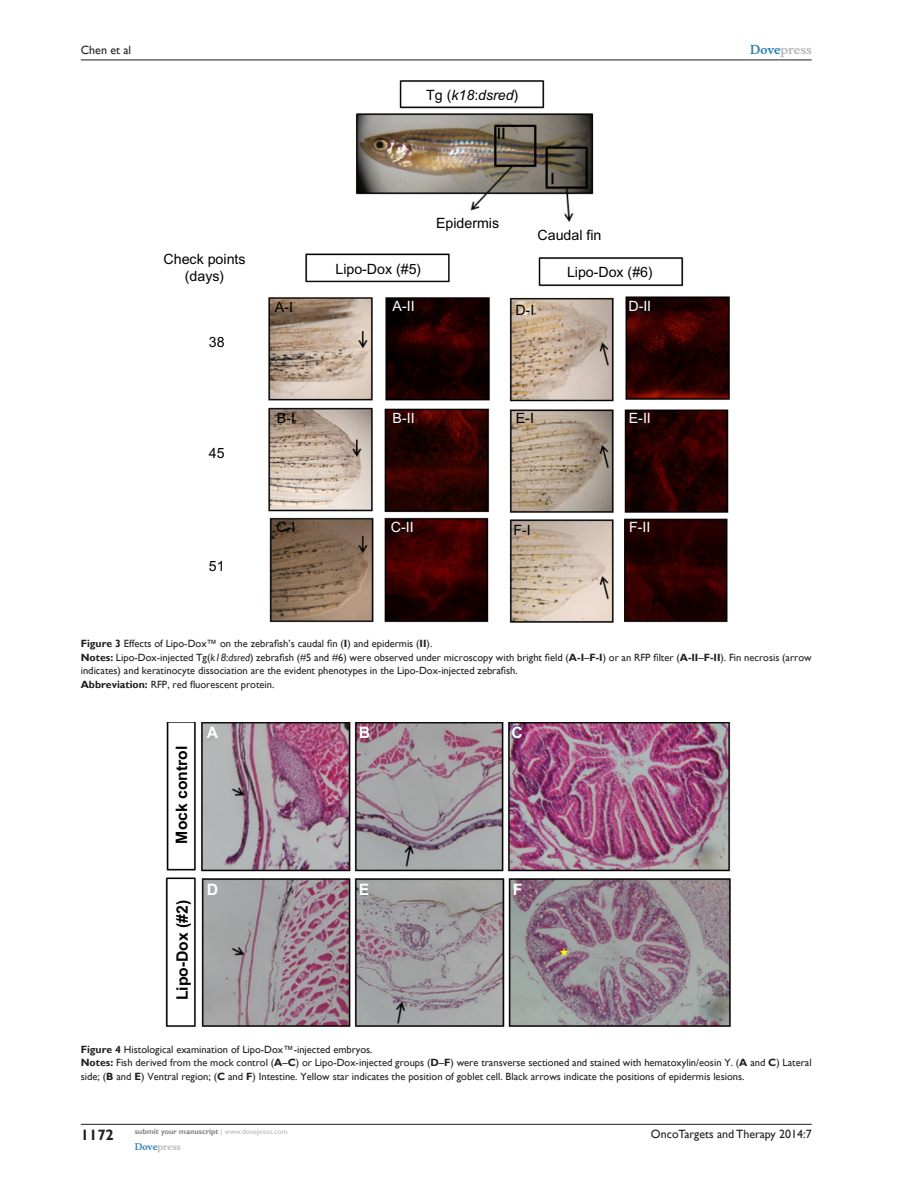
<style>
.page{position:relative;width:918px;height:1188px;background:#fff}
.page>*{position:absolute;margin:0;border:0;box-sizing:border-box;transform-origin:0 0}
.t1{font:700 15.75px "Arial";color:#000}
.t2{font:700 15.75px "Arial";color:#fff}
.t3{font:700 15px "Gill Sans";color:#231f20}
.t4{font:14.1px/17px "Arial";color:#000;text-align:center}
.t5{font:14.1px "Arial";color:#fff}
.t6{font:italic 14.1px "Arial";color:#000}
.t7{font:12px "Gill Sans";color:#231f20}
.t8{font:700 12px "Musee";color:#b8b9bc}
.FigSNRI{font:10.5px/13.5px "Gill Sans";color:#231f20}
.FC{font:10.5px "Gill Sans";color:#231f20}
.t9{font:700 9px "Musee";color:#b8b9bc}
.t10{font:700 7.5px "Gill Sans";color:#808285}
.s1{font-style:normal}
.s2{color:#3485ae}
.s3{font-weight:700}
.s4{font-style:italic}
.s5{font-weight:400;color:#b8b9bc}
</style>
<div class="page">
<hr style="left:81px;top:1124px;width:731px;height:1px;background:#231f20">
<hr style="left:81px;top:60px;width:731px;height:1px;background:#231f20">
<img style="left:268px;top:81px;width:461px;height:542px">
<img style="left:165px;top:722px;width:565px;height:305px">
<p class="t7" style="left:81px;top:43px;width:52px">Chen et al</p>
<p class="t6" style="left:426px;top:87px;width:94px"><span class="s1">Tg (</span>k18<span class="s1">:</span>dsred<span class="s1">)</span></p>
<p class="t4" style="left:164px;top:251px;width:83px">Check points (days)</p>
<p class="t4" style="left:209px;top:334px;width:17px">38</p>
<p class="t4" style="left:209px;top:445px;width:17px">45</p>
<p class="t4" style="left:209px;top:558px;width:17px">51</p>
<p class="t4" style="left:436px;top:215px;width:65px">Epidermis</p>
<p class="t4" style="left:538px;top:227px;width:65px">Caudal fin</p>
<p class="t4" style="left:335px;top:261px;width:87px">Lipo-Dox (#5)</p>
<p class="t4" style="left:567px;top:264px;width:87px">Lipo-Dox (#6)</p>
<p class="t5" style="left:393px;top:298px;width:24px">A-II</p>
<p class="t4" style="left:275px;top:298px;width:20px">A-I</p>
<p class="t4" style="left:515px;top:301px;width:20px">D-I</p>
<p class="t5" style="left:628px;top:298px;width:24px">D-II</p>
<p class="t4" style="left:277px;top:410px;width:20px">B-I</p>
<p class="t5" style="left:393px;top:410px;width:24px">B-II</p>
<p class="t4" style="left:516px;top:409px;width:20px">E-I</p>
<p class="t5" style="left:629px;top:410px;width:24px">E-II</p>
<p class="t4" style="left:277px;top:518px;width:20px">C-I</p>
<p class="t5" style="left:391px;top:519px;width:24px">C-II</p>
<p class="t5" style="left:629px;top:519px;width:23px">F-II</p>
<p class="t4" style="left:514px;top:522px;width:19px">F-I</p>
<p class="t8" style="left:750px;top:43px;width:63px"><span class="s2">Dove</span>press</p>
<p class="FC" style="left:81px;top:638px;width:353px"><span class="s3">Figure 3</span> Effects of Lipo-Dox™ on the zebrafish’s caudal fin (<span class="s3">I</span>) and epidermis (<span class="s3">II</span>).</p>
<p class="FigSNRI" style="left:81px;top:651px;width:732px"><span class="s3">Notes:</span> Lipo-Dox-injected Tg(<span class="s4">k18</span>:<span class="s4">dsred</span>) zebrafish (#5 and #6) were observed under microscopy with bright field (<span class="s3">A-I</span>–<span class="s3">F-I</span>) or an RFP filter (<span class="s3">A-II</span>–<span class="s3">F-II</span>). Fin necrosis (arrow indicates) and keratinocyte dissociation are the evident phenotypes in the Lipo-Dox-injected zebrafish.</p>
<p class="FigSNRI" style="left:81px;top:678px;width:195px"><span class="s3">Abbreviation:</span> RFP, red fluorescent protein.</p>
<p class="t2" style="left:207px;top:723px;width:13px">A</p>
<p class="t2" style="left:359px;top:723px;width:13px">B</p>
<p class="t2" style="left:511px;top:723px;width:13px">C</p>
<p class="t1" style="left:172px;top:844px;width:100px;rotate:-90deg">Mock control</p>
<p class="t1" style="left:173px;top:1000px;width:102px;rotate:-90deg">Lipo-Dox (#2)</p>
<p class="t2" style="left:207px;top:880px;width:13px">D</p>
<p class="t2" style="left:359px;top:880px;width:12px">E</p>
<p class="t2" style="left:513px;top:880px;width:11px">F</p>
<p class="FC" style="left:81px;top:1043px;width:293px"><span class="s3">Figure 4</span> Histological examination of Lipo-Dox™-injected embryos.</p>
<p class="FigSNRI" style="left:81px;top:1056px;width:732px"><span class="s3">Notes:</span> Fish derived from the mock control (<span class="s3">A</span>–<span class="s3">C</span>) or Lipo-Dox-injected groups (<span class="s3">D</span>–<span class="s3">F</span>) were transverse sectioned and stained with hematoxylin/eosin Y. (<span class="s3">A</span> and <span class="s3">C</span>) Lateral side; (<span class="s3">B</span> and <span class="s3">E</span>) Ventral region; (<span class="s3">C</span> and <span class="s3">F</span>) Intestine. Yellow star indicates the position of goblet cell. Black arrows indicate the positions of epidermis lesions.</p>
<h2 class="t3" style="left:81px;top:1126px;width:35px">1172</h2>
<p class="t10" style="left:135px;top:1127px;width:154px">submit your manuscript <span class="s5">| www.dovepress.com</span></p>
<p class="t9" style="left:135px;top:1141px;width:48px"><span class="s2">Dove</span>press</p>
<p class="t7" style="left:651px;top:1127px;width:162px">OncoTargets and Therapy 2014:7</p>
</div>
